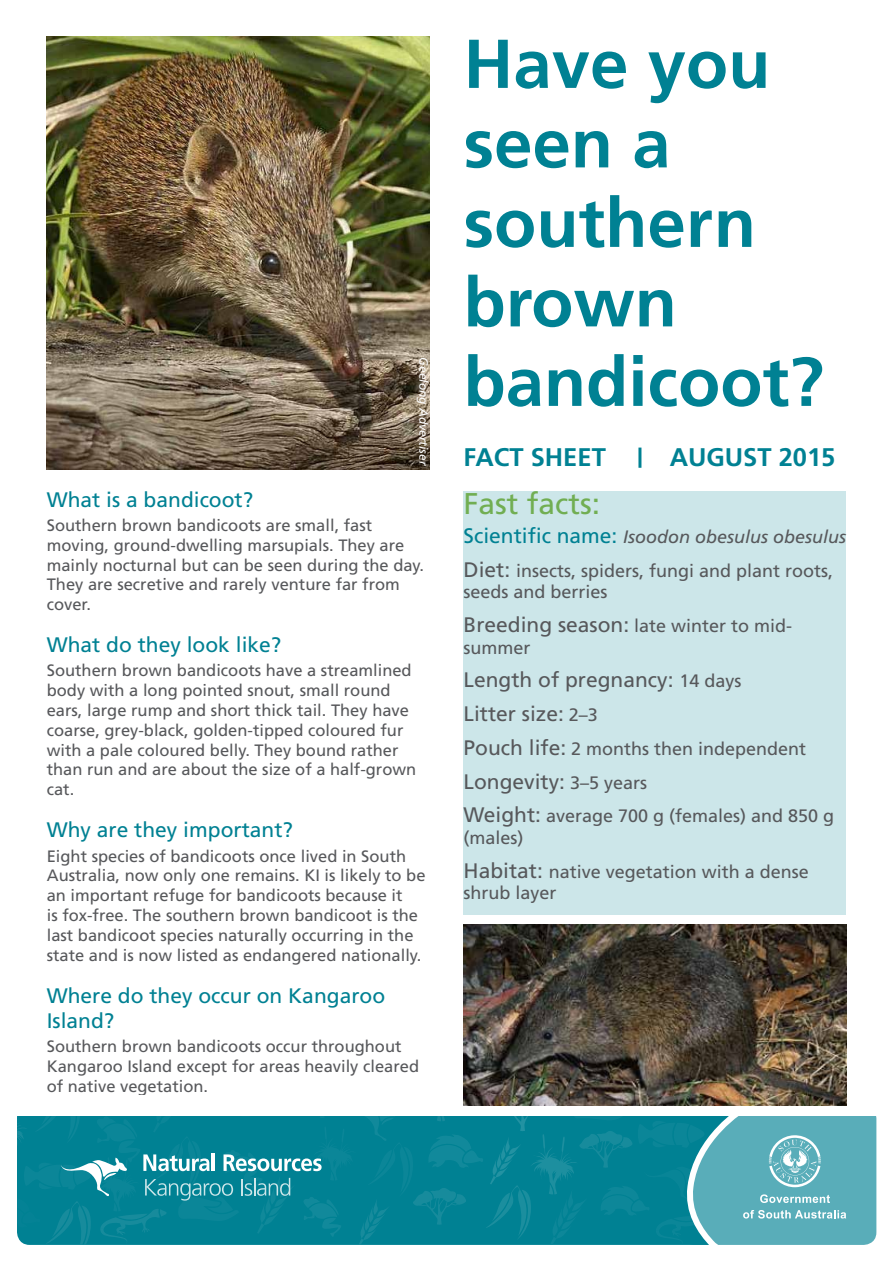
<style>
.page{position:relative;width:893px;height:1263px;background:#fff}
.page>*{position:absolute;margin:0;border:0;box-sizing:border-box;transform-origin:0 0}
.t1{font:700 69px/79.5px "Frutiger LT Std";color:#008193}
.t2{font:30px "Frutiger LT Std";color:#71ae52}
.t3{font:700 25.5px "Frutiger LT Std";color:#008193}
.t4{font:21px/25.2px "Frutiger LT Std";color:#008193}
.t5{font:21px/33.8px "Frutiger LT Std";color:#57585b}
.t6{font:18px/33.8px "Frutiger LT Std";color:#57585b}
.t7{font:16.5px/19.8px "Frutiger LT Std";color:#57585b}
.t8{font:italic 12px "Frutiger LT Std";color:#fff}
.s1{font-size:21px;color:#008193}
.s2{font-style:italic}
.s3{font-size:21px}
.s4{font-size:18px}
</style>
<div class="page">
<img style="left:47px;top:36px;width:382px;height:433px">
<hr style="left:638px;top:448px;width:3px;height:20px;background:#008193">
<div style="left:463px;top:491px;width:383px;height:423px;background:#cce6e9"></div>
<img style="left:463px;top:925px;width:383px;height:156px">
<svg style="left:17px;top:1081px;width:860px;height:164px"></svg>
<p class="t8" style="left:431px;top:357px;width:110px;rotate:90deg">Geelong Advertiser</p>
<p class="t4" style="left:47px;top:487px;width:208px">What is a bandicoot?</p>
<p class="t7" style="left:47px;top:515px;width:379px">Southern brown bandicoots are small, fast moving, ground-dwelling marsupials. They are mainly nocturnal but can be seen during the day.<br>They are secretive and rarely venture far from cover.</p>
<p class="t4" style="left:47px;top:633px;width:236px">What do they look like?</p>
<p class="t7" style="left:47px;top:661px;width:371px">Southern brown bandicoots have a streamlined body with a long pointed snout, small round ears, large rump and short thick tail. They have coarse, grey-black, golden-tipped coloured fur with a pale coloured belly. They bound rather than run and are about the size of a half-grown cat.</p>
<p class="t4" style="left:47px;top:818px;width:248px">Why are they important?</p>
<p class="t7" style="left:47px;top:846px;width:380px">Eight species of bandicoots once lived in South Australia, now only one remains. KI is likely to be an important refuge for bandicoots because it<br>is fox-free. The southern brown bandicoot is the last bandicoot species naturally occurring in the state and is now listed as endangered nationally.</p>
<p class="t4" style="left:47px;top:983px;width:340px">Where do they occur on Kangaroo<br>Island?</p>
<p class="t7" style="left:47px;top:1036px;width:374px">Southern brown bandicoots occur throughout<br>Kangaroo Island except for areas heavily cleared of native vegetation.</p>
<h1 class="t1" style="left:463px;top:25px;width:362px">Have you seen a southern brown bandicoot?</h1>
<h3 class="t3" style="left:463px;top:442px;width:144px">FACT SHEET</h3>
<h3 class="t3" style="left:670px;top:442px;width:167px">AUGUST 2015</h3>
<h2 class="t2" style="left:463px;top:486px;width:138px">Fast facts:</h2>
<p class="t6" style="left:463px;top:520px;width:384px"><span class="s1">Scientific name:</span> <span class="s2">Isoodon obesulus obesulus<br></span><span class="s3">Diet:</span> insects, spiders, fungi and plant roots,</p>
<p class="t6" style="left:463px;top:575px;width:330px">seeds and berries<br><span class="s3">Breeding season:</span> late winter to mid-</p>
<p class="t6" style="left:463px;top:631px;width:69px">summer</p>
<p class="t5" style="left:463px;top:663px;width:279px">Length of pregnancy: <span class="s4">14 days<br></span>Litter size: <span class="s4">2–3</span></p>
<p class="t6" style="left:463px;top:732px;width:344px"><span class="s3">Pouch life:</span> 2 months then independent</p>
<p class="t5" style="left:463px;top:764px;width:185px">Longevity: <span class="s4">3–5 years</span></p>
<p class="t6" style="left:463px;top:805px;width:372px;line-height:21.6px"><span class="s3">Weight:</span> average 700 g (females) and 850 g (males)</p>
<p class="t6" style="left:463px;top:861px;width:347px;line-height:21.6px"><span class="s3">Habitat:</span> native vegetation with a dense shrub layer</p>
</div>
